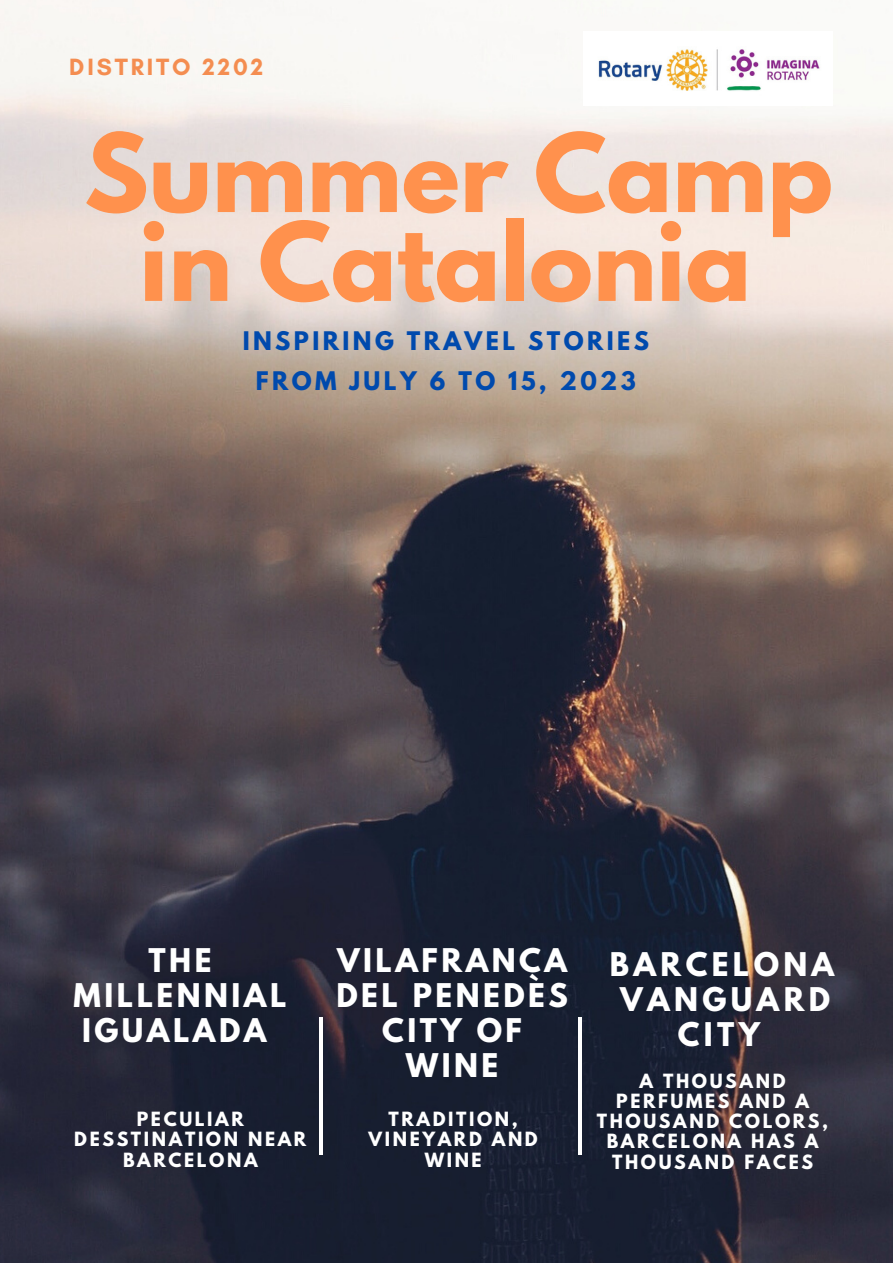
<style>
.page{position:relative;width:893px;height:1264px;background:#fff}
.page>*{position:absolute;margin:0;border:0;box-sizing:border-box;transform-origin:0 0}
.t1{font:700 96.3px "League Spartan";color:#ff914d}
.t2{font:700 28.95px/34.8px "League Spartan";letter-spacing:.12em;color:#fff;text-align:center}
.t3{font:700 28.95px "League Spartan";letter-spacing:.15em;color:#fff}
.t4{font:700 24px "Glacial Indifference";letter-spacing:.12em;color:#f48d50}
.t5{font:700 22.65px "League Spartan";letter-spacing:.15em;color:#004aad}
.t6{font:700 17.4px/20.2px "League Spartan";letter-spacing:.15em;color:#fff;text-align:center}
</style>
<div class="page">
<img style="left:0;top:0;width:892px;height:1262px">
<hr style="left:319px;top:1017px;width:4px;height:137px;background:#fff">
<hr style="left:578px;top:1017px;width:3px;height:137px;background:#fff">
<img style="left:583px;top:31px;width:249px;height:74px">
<h3 class="t4" style="left:69px;top:52px;width:195px">DISTRITO 2202</h3>
<p class="t1" style="left:84px;top:125px;width:750px">Summer Camp</p>
<p class="t1" style="left:139px;top:214px;width:613px">in Catalonia</p>
<p class="t5" style="left:243px;top:329px;width:407px">INSPIRING TRAVEL STORIES</p>
<p class="t5" style="left:256px;top:369px;width:381px">FROM JULY 6 TO 15, 2023</p>
<p class="t2" style="left:148px;top:946px;width:65px">THE</p>
<p class="t2" style="left:74px;top:981px;width:214px">MILLENNIAL</p>
<p class="t2" style="left:82px;top:1016px;width:186px">IGUALADA</p>
<p class="t6" style="left:137px;top:1111px;width:109px">PECULIAR</p>
<p class="t6" style="left:74px;top:1131px;width:233px">DESSTINATION NEAR<br>BARCELONA</p>
<p class="t2" style="left:337px;top:946px;width:232px">VILAFRANCA</p>
<p class="t2" style="left:336px;top:981px;width:233px">DEL PENEDÈS<br>CITY OF</p>
<p class="t2" style="left:406px;top:1051px;width:94px">WINE</p>
<p class="t6" style="left:388px;top:1111px;width:131px">TRADITION,</p>
<p class="t6" style="left:368px;top:1131px;width:171px">VINEYARD AND</p>
<p class="t6" style="left:424px;top:1151px;width:59px">WINE</p>
<p class="t3" style="left:610px;top:949px;width:226px">BARCELONA</p>
<p class="t3" style="left:620px;top:984px;width:211px">VANGUARD</p>
<p class="t2" style="left:677px;top:1020px;width:84px">CITY</p>
<p class="t6" style="left:596px;top:1072px;width:233px">A THOUSAND<br>PERFUMES AND A<br>THOUSAND COLORS,<br>BARCELONA HAS A<br>THOUSAND FACES</p>
</div>
